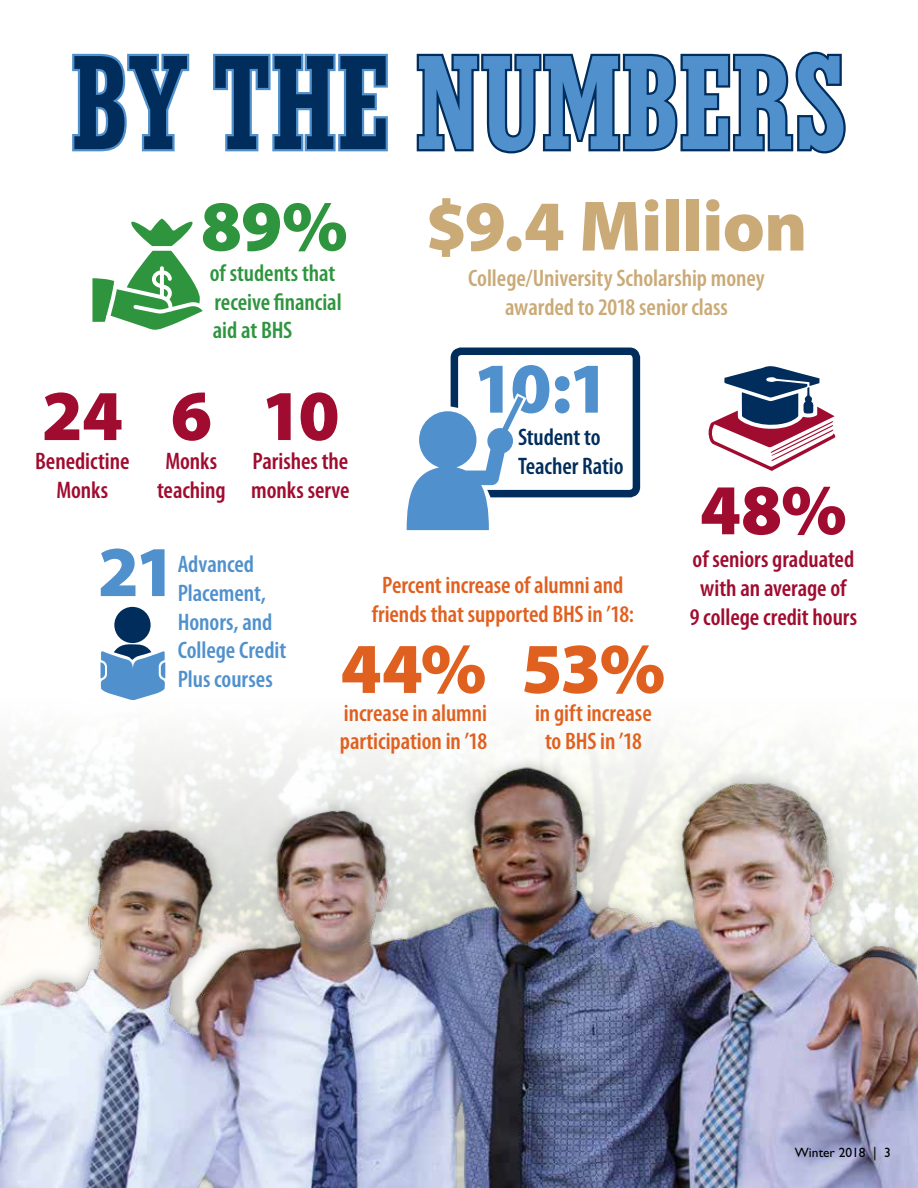
<style>
.page{position:relative;width:918px;height:1188px;background:#fff}
.page>*{position:absolute;margin:0;border:0;box-sizing:border-box;transform-origin:0 0}
.t1{font:500 139.5px "Stymie Con";color:#5091cd}
.t2{font:900 72px "Myriad Pro";letter-spacing:-.01em;color:#caaa77}
.t3{font:900 72px "Myriad Pro";color:#a00c30}
.t4{font:900 72px "Myriad Pro";color:#e0601f}
.t5{font:900 72px "Myriad Pro";color:#5091cd}
.t6{font:900 72px "Myriad Pro";color:#2e953e}
.t7{font:600 condensed 24px/28.8px "Myriad Pro";color:#e0601f;text-align:center}
.t8{font:600 condensed 24px/28.8px "Myriad Pro";color:#a00c30;text-align:center}
.t9{font:600 condensed 24px/28.8px "Myriad Pro";letter-spacing:-.005em;color:#caaa77;text-align:center}
.t10{font:600 condensed 24px/28.8px "Myriad Pro";letter-spacing:-.005em;color:#5091cd}
.t11{font:600 condensed 24px/28.8px "Myriad Pro";letter-spacing:-.005em;color:#2e953e}
.t12{font:600 condensed 24px/28.8px "Myriad Pro";letter-spacing:-.005em;color:#002d5b}
.t13{font:13.5px "Gill Sans Std";color:#000}
.s1{color:#002d5b}
</style>
<div class="page">
<img style="left:0;top:750px;width:918px;height:438px">
<svg style="left:72px;top:53px;width:118px;height:99px"></svg>
<svg style="left:213px;top:53px;width:175px;height:99px"></svg>
<svg style="left:416px;top:51px;width:430px;height:103px"></svg>
<svg style="left:92px;top:218px;width:111px;height:112px"></svg>
<svg style="left:160px;top:266px;width:4px;height:32px"></svg>
<div style="left:451px;top:348px;width:189px;height:149px;border:8px solid #002d5b;border-radius:7px"></div>
<svg style="left:406px;top:382px;width:130px;height:149px"></svg>
<div style="left:114px;top:607px;width:37px;height:36px;background:#002d5b;border-radius:50%"></div>
<svg style="left:100px;top:644px;width:65px;height:56px"></svg>
<svg style="left:708px;top:366px;width:128px;height:105px"></svg>
<h1 class="t1" style="left:71px;top:25px;width:778px"><span class="s1">BY THE</span> NUMBERS</h1>
<h2 class="t3" style="left:42px;top:368px;width:83px">24</h2>
<p class="t8" style="left:35px;top:447px;width:96px">Benedictine<br>Monks</p>
<h2 class="t6" style="left:201px;top:178px;width:149px">89%</h2>
<p class="t11" style="left:210px;top:259px;width:133px">of students that receive financial aid at BHS</p>
<h2 class="t3" style="left:171px;top:368px;width:43px">6</h2>
<p class="t8" style="left:157px;top:447px;width:70px">Monks teaching</p>
<h2 class="t3" style="left:261px;top:368px;width:80px">10</h2>
<p class="t8" style="left:251px;top:447px;width:100px;text-align:left">Parishes the monks serve</p>
<h2 class="t2" style="left:425px;top:178px;width:383px">$9.4 Million</h2>
<p class="t9" style="left:468px;top:264px;width:298px">College/University Scholarship money awarded to 2018 senior class</p>
<h2 class="t5" style="left:473px;top:340px;width:138px">10:1</h2>
<p class="t12" style="left:518px;top:423px;width:107px">Student to<br>Teacher Ratio</p>
<h2 class="t3" style="left:700px;top:462px;width:149px">48%</h2>
<h2 class="t5" style="left:98px;top:524px;width:80px">21</h2>
<p class="t8" style="left:690px;top:545px;width:169px">of seniors graduated with an average of<br>9 college credit hours</p>
<p class="t10" style="left:178px;top:550px;width:110px">Advanced<br>Placement,<br>Honors, and<br>College Credit<br>Plus courses</p>
<p class="t7" style="left:372px;top:571px;width:264px">Percent increase of alumni and friends that supported BHS in ’18:</p>
<h2 class="t4" style="left:340px;top:621px;width:148px">44%</h2>
<p class="t7" style="left:340px;top:728px;width:149px">participation in ’18</p>
<h2 class="t4" style="left:521px;top:621px;width:146px">53%</h2>
<p class="t7" style="left:535px;top:699px;width:118px">in gift increase to BHS in ’18</p>
<p class="t7" style="left:344px;top:699px;width:145px">increase in alumni</p>
<p class="t13" style="left:795px;top:1144px;width:98px">Winter 2018 | 3</p>
</div>
